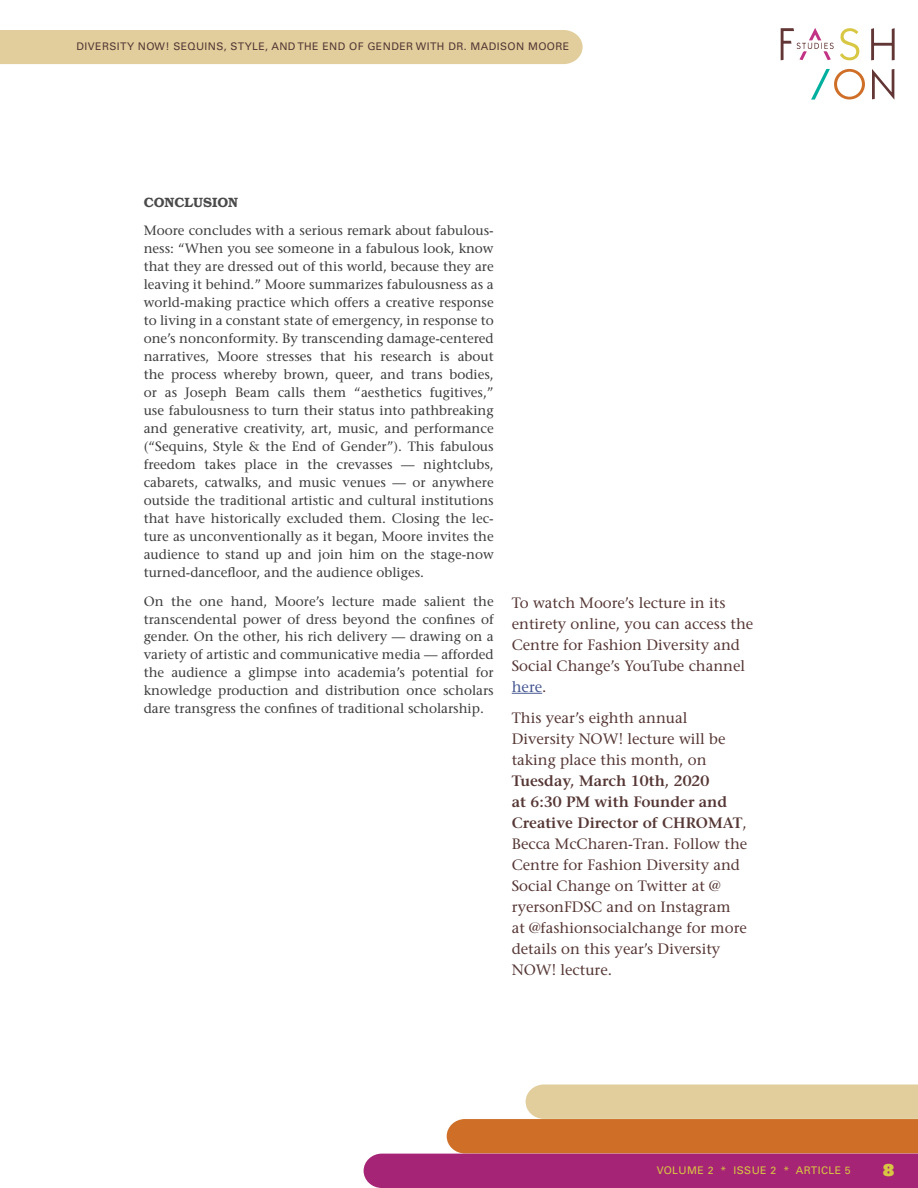
<style>
.page{position:relative;width:918px;height:1188px;background:#fff}
.page>*{position:absolute;margin:0;border:0;box-sizing:border-box;transform-origin:0 0}
.t1{font:16.5px "Univers LT Std X Black";color:#d8c742}
.t2{font:15px/21px "Stone Serif";color:#553735}
.t3{font:13.5px/18px "Stone Serif";color:#3c3c3c;text-align:justify}
.t4{font:10.5px "Univers LT Std";letter-spacing:.04em;color:#553735}
.t5{font:10.5px "Univers LT Std";letter-spacing:.04em;color:#d8c742}
.s1{font-family:"Bookman Std";font-weight:600;color:#4a4a4a}
.s2{color:#465792}
.s3{font-weight:600}
</style>
<div class="page">
<svg style="left:364px;top:1085px;width:554px;height:103px"></svg>
<div style="left:0;top:30px;width:583px;height:34px;background:#e1ce9c"></div>
<svg style="left:871px;top:28px;width:24px;height:32px"></svg>
<svg style="left:872px;top:69px;width:23px;height:31px"></svg>
<svg style="left:840px;top:28px;width:20px;height:32px"></svg>
<svg style="left:811px;top:69px;width:54px;height:31px"></svg>
<svg style="left:781px;top:28px;width:53px;height:32px"></svg>
<hr style="left:512px;top:693px;width:30px;height:1px;background:#465792">
<p class="t4" style="left:76px;top:40px;width:494px">DIVERSITY NOW! SEQUINS, STYLE, AND THE END OF GENDER WITH DR. MADISON MOORE</p>
<p class="t3" style="left:144px;top:188px;width:352px;line-height:28.5px"><span class="s1">CONCLUSION<br></span>Moore concludes with a serious remark about fabulous-</p>
<p class="t3" style="left:144px;top:239px;width:352px">ness: “When you see someone in a fabulous look, know that they are dressed out of this world, because they are leaving it behind.” Moore summarizes fabulousness as a world-making practice which offers a creative response to living in a constant state of emergency, in response to one’s nonconformity. By transcending damage-centered narratives, Moore stresses that his research is about the process whereby brown, queer, and trans bodies, or as Joseph Beam calls them “aesthetics fugitives,” use fabulousness to turn their status into pathbreaking and generative creativity, art, music, and performance (“Sequins, Style &amp; the End of Gender”). This fabulous freedom takes place in the crevasses — nightclubs, cabarets, catwalks, and music venues — or anywhere outside the traditional artistic and cultural institutions that have historically excluded them. Closing the lec&shy;ture as unconventionally as it began, Moore invites the audience to stand up and join him on the stage-now turned-dancefloor, and the audience obliges.</p>
<p class="t3" style="left:144px;top:592px;width:352px">On the one hand, Moore’s lecture made salient the transcendental power of dress beyond the confines of gender. On the other, his rich delivery — drawing on a variety of artistic and communicative media — afforded the audience a glimpse into academia’s potential for knowledge production and distribution once scholars dare transgress the confines of traditional scholarship.</p>
<p class="t2" style="left:512px;top:592px;width:243px">To watch Moore’s lecture in its entirety online, you can access the<br>Centre for Fashion Diversity and<br>Social Change’s YouTube channel <span class="s2">here</span>.</p>
<p class="t2" style="left:512px;top:708px;width:237px">This year’s eighth annual<br>Diversity NOW! lecture will be taking place this month, on<br><span class="s3">Tuesday, March 10th, 2020<br>at 6:30 PM with Founder and<br>Creative Director of CHROMAT</span>,<br>Becca McCharen-Tran. Follow the<br>Centre for Fashion Diversity and<br>Social Change on Twitter at @ ryersonFDSC and on Instagram at @fashionsocialchange for more details on this year’s Diversity<br>NOW! lecture.</p>
<p class="t5" style="left:657px;top:1164px;width:196px">VOLUME 2 * ISSUE 2 * ARTICLE 5</p>
<p class="t1" style="left:883px;top:1159px;width:13px">8</p>
</div>
